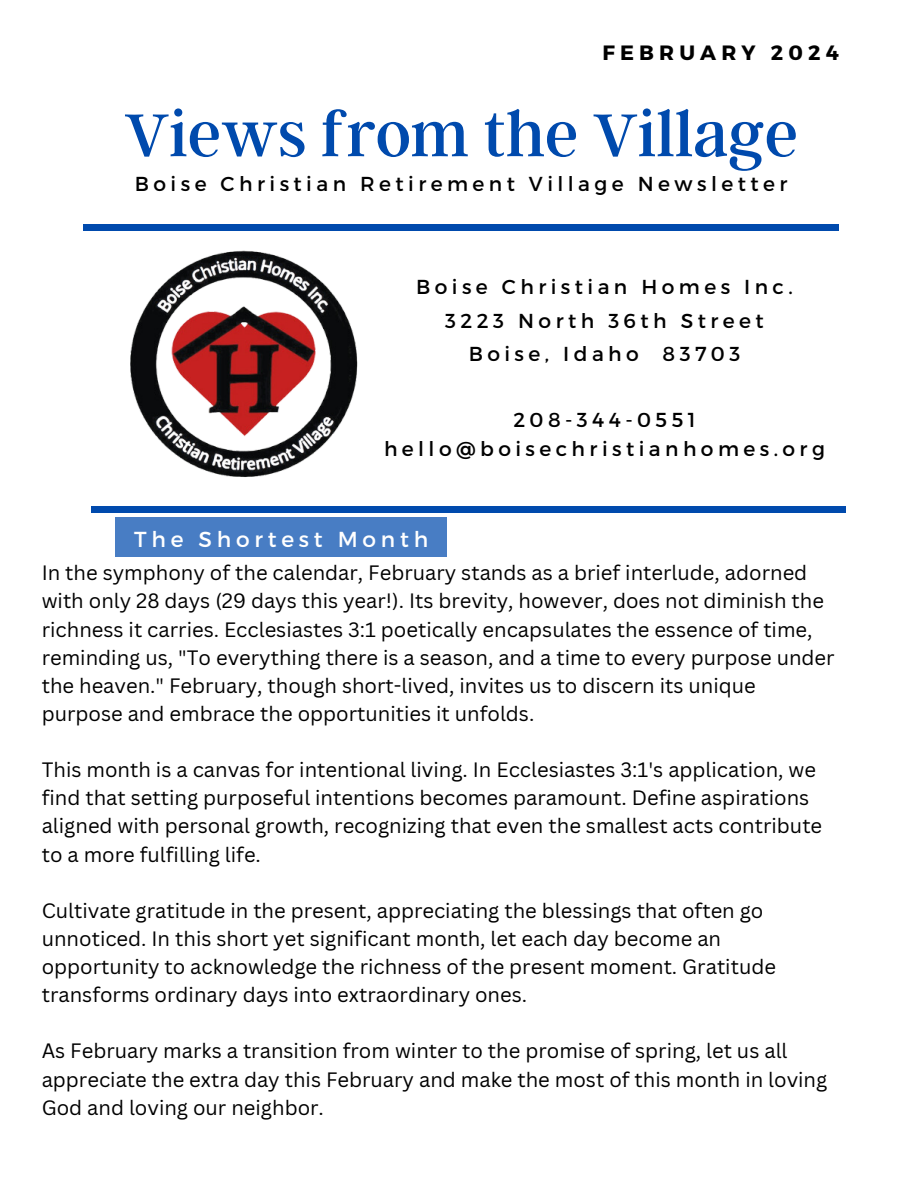
<style>
.page{position:relative;width:918px;height:1188px;background:#fff}
.page>*{position:absolute;margin:0;border:0;box-sizing:border-box;transform-origin:0 0}
.t1{font:67.35px "Argent CF";color:#004aad}
.t2{font:21.75px "Montserrat";letter-spacing:.22em;color:#fff}
.t3{font:700 20.7px "Montserrat";letter-spacing:.25em;color:#000}
.t4{font:20.25px/28.2px "Canva Sans";color:#000}
.t5{font:20.25px "Montserrat";letter-spacing:.22em;color:#000}
</style>
<div class="page">
<img style="left:83px;top:224px;width:385px;height:333px">
<div style="left:83px;top:225px;width:755px;height:5px;background:#004aad"></div>
<div style="left:91px;top:507px;width:755px;height:5px;background:#004aad"></div>
<div style="left:116px;top:518px;width:330px;height:38px;background:#487dc4"></div>
<p class="t3" style="left:602px;top:39px;width:238px">FEBRUARY 2024</p>
<p class="t1" style="left:124px;top:91px;width:675px">Views from the Village</p>
<p class="t5" style="left:135px;top:171px;width:654px">Boise Christian Retirement Village Newsletter</p>
<p class="t5" style="left:416px;top:274px;width:378px">Boise Christian Homes Inc.</p>
<p class="t5" style="left:445px;top:307px;width:320px">3223 North 36th Street</p>
<p class="t5" style="left:469px;top:340px;width:273px">Boise, Idaho 83703</p>
<p class="t5" style="left:513px;top:407px;width:184px">208-344-0551</p>
<p class="t5" style="left:384px;top:436px;width:442px">hello@boisechristianhomes.org</p>
<p class="t2" style="left:134px;top:526px;width:296px">The Shortest Month</p>
<h1 class="t4" style="left:42px;top:558px;width:794px">In the symphony of the calendar, February stands as a brief interlude, adorned with only 28 days (29 days this year!). Its brevity, however, does not diminish the richness it carries. Ecclesiastes 3:1 poetically encapsulates the essence of time, reminding us, "To everything there is a season, and a time to every purpose under the heaven." February, though short-lived, invites us to discern its unique purpose and embrace the opportunities it unfolds.</h1>
<p class="t4" style="left:42px;top:755px;width:782px">This month is a canvas for intentional living. In Ecclesiastes 3:1's application, we find that setting purposeful intentions becomes paramount. Define aspirations aligned with personal growth, recognizing that even the smallest acts contribute to a more fulfilling life.</p>
<p class="t4" style="left:42px;top:896px;width:736px">Cultivate gratitude in the present, appreciating the blessings that often go unnoticed. In this short yet significant month, let each day become an opportunity to acknowledge the richness of the present moment. Gratitude transforms ordinary days into extraordinary ones.</p>
<p class="t4" style="left:42px;top:1036px;width:787px">As February marks a transition from winter to the promise of spring, let us all appreciate the extra day this February and make the most of this month in loving<br>God and loving our neighbor.</p>
</div>
